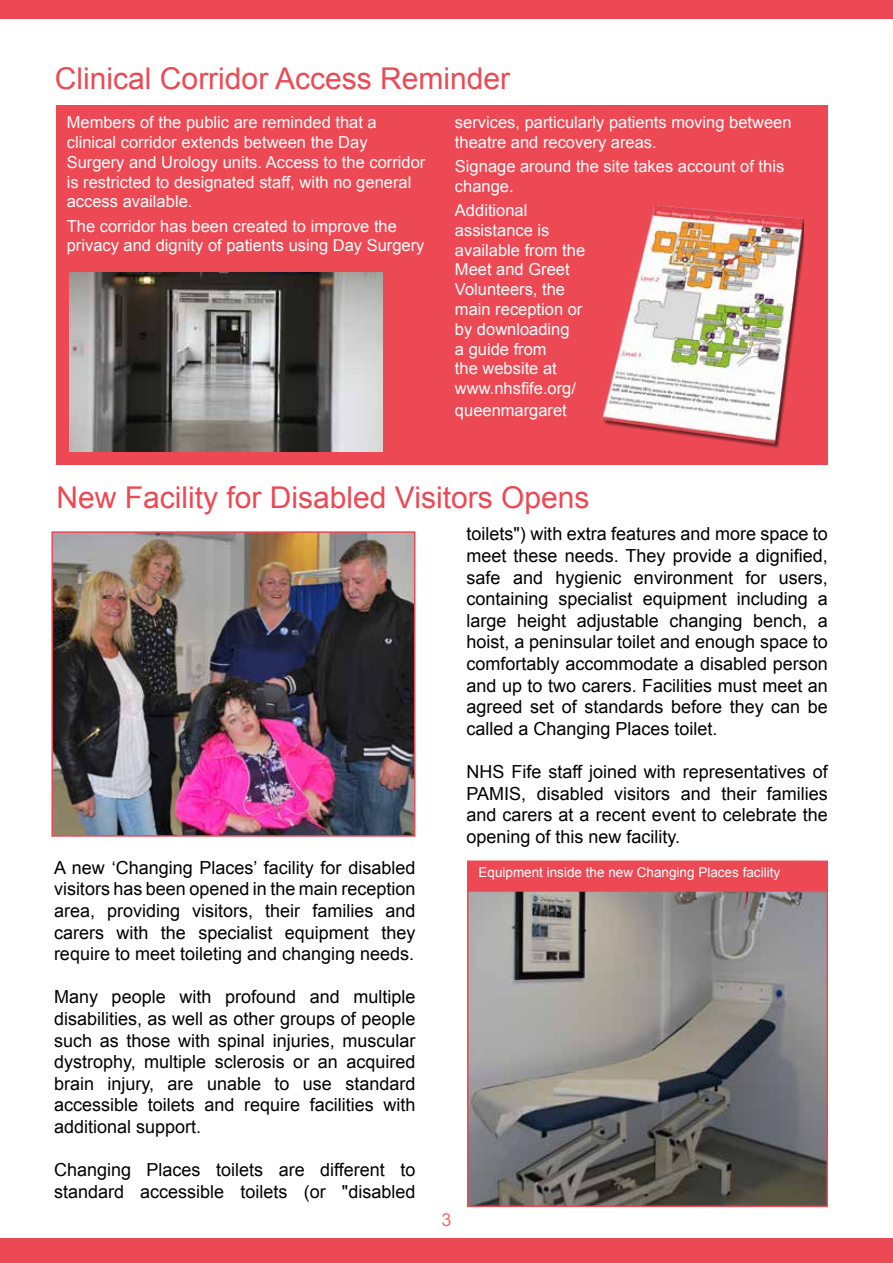
<style>
.page{position:relative;width:893px;height:1263px;background:#fff}
.page>*{position:absolute;margin:0;border:0;box-sizing:border-box;transform-origin:0 0}
.t1{font:30px "Arial";color:#ec4954}
.t2{font:18px/21.6px "Arial";color:#000;text-align:justify}
.t3{font:18px "Arial";color:#ef706e}
.t4{font:16.5px/19.8px "Arial";color:#fff}
.t5{font:13.5px "Arial";color:#fff}
</style>
<div class="page">
<div style="left:56px;top:105px;width:772px;height:360px;background:#ec4954"></div>
<div style="left:0;top:1239px;width:893px;height:24px;background:#ec4954"></div>
<div style="left:0;top:0;width:893px;height:18px;background:#ec4954"></div>
<img style="left:470px;top:892px;width:355px;height:312px">
<div style="left:467px;top:861px;width:361px;height:346px;border:2px solid #ec4954"></div>
<div style="left:467px;top:861px;width:361px;height:31px;background:#ec4954;border:2px solid #ec4954"></div>
<img style="left:54px;top:534px;width:358px;height:300px">
<div style="left:51px;top:531px;width:364px;height:306px;border:2px solid #ec4954"></div>
<img style="left:70px;top:272px;width:312px;height:180px">
<img style="left:602px;top:206px;width:202px;height:243px">
<h1 class="t1" style="left:55px;top:59px;width:457px">Clinical Corridor Access Reminder</h1>
<p class="t4" style="left:67px;top:113px;width:360px">Members of the public are reminded that a clinical corridor extends between the Day Surgery and Urology units. Access to the corridor is restricted to designated staff, with no general access available.</p>
<p class="t4" style="left:67px;top:216px;width:359px">The corridor has been created to improve the privacy and dignity of patients using Day Surgery</p>
<p class="t4" style="left:455px;top:113px;width:338px">services, particularly patients moving between theatre and recovery areas.</p>
<p class="t4" style="left:455px;top:157px;width:331px">Signage around the site takes account of this change.</p>
<p class="t4" style="left:455px;top:200px;width:132px">Additional assistance is available from the<br>Meet and Greet<br>Volunteers, the main reception or by downloading<br>a guide from<br>the website at www.nhsfife.org/</p>
<p class="t4" style="left:455px;top:400px;width:113px">queenmargaret</p>
<h1 class="t1" style="left:56px;top:478px;width:534px">New Facility for Disabled Visitors Opens</h1>
<p class="t2" style="left:54px;top:857px;width:363px">A new ‘Changing Places’ facility for disabled visitors has been opened in the main reception area, providing visitors, their families and carers with the specialist equipment they require to meet toileting and changing needs.</p>
<p class="t2" style="left:54px;top:986px;width:363px">Many people with profound and multiple disabilities, as well as other groups of people such as those with spinal injuries, muscular dystrophy, multiple sclerosis or an acquired brain injury, are unable to use standard accessible toilets and require facilities with additional support.</p>
<p class="t2" style="left:54px;top:1159px;width:363px">Changing Places toilets are different to standard accessible toilets (or "disabled</p>
<p class="t2" style="left:466px;top:523px;width:363px">toilets") with extra features and more space to meet these needs. They provide a dignified, safe and hygienic environment for users, containing specialist equipment including a large height adjustable changing bench, a hoist, a peninsular toilet and enough space to comfortably accommodate a disabled person and up to two carers. Facilities must meet an agreed set of standards before they can be called a Changing Places toilet.</p>
<p class="t2" style="left:466px;top:761px;width:363px">NHS Fife staff joined with representatives of PAMIS, disabled visitors and their families and carers at a recent event to celebrate the opening of this new facility.</p>
<p class="t5" style="left:478px;top:864px;width:303px">Equipment inside the new Changing Places facility</p>
<p class="t3" style="left:441px;top:1208px;width:12px">3</p>
</div>
